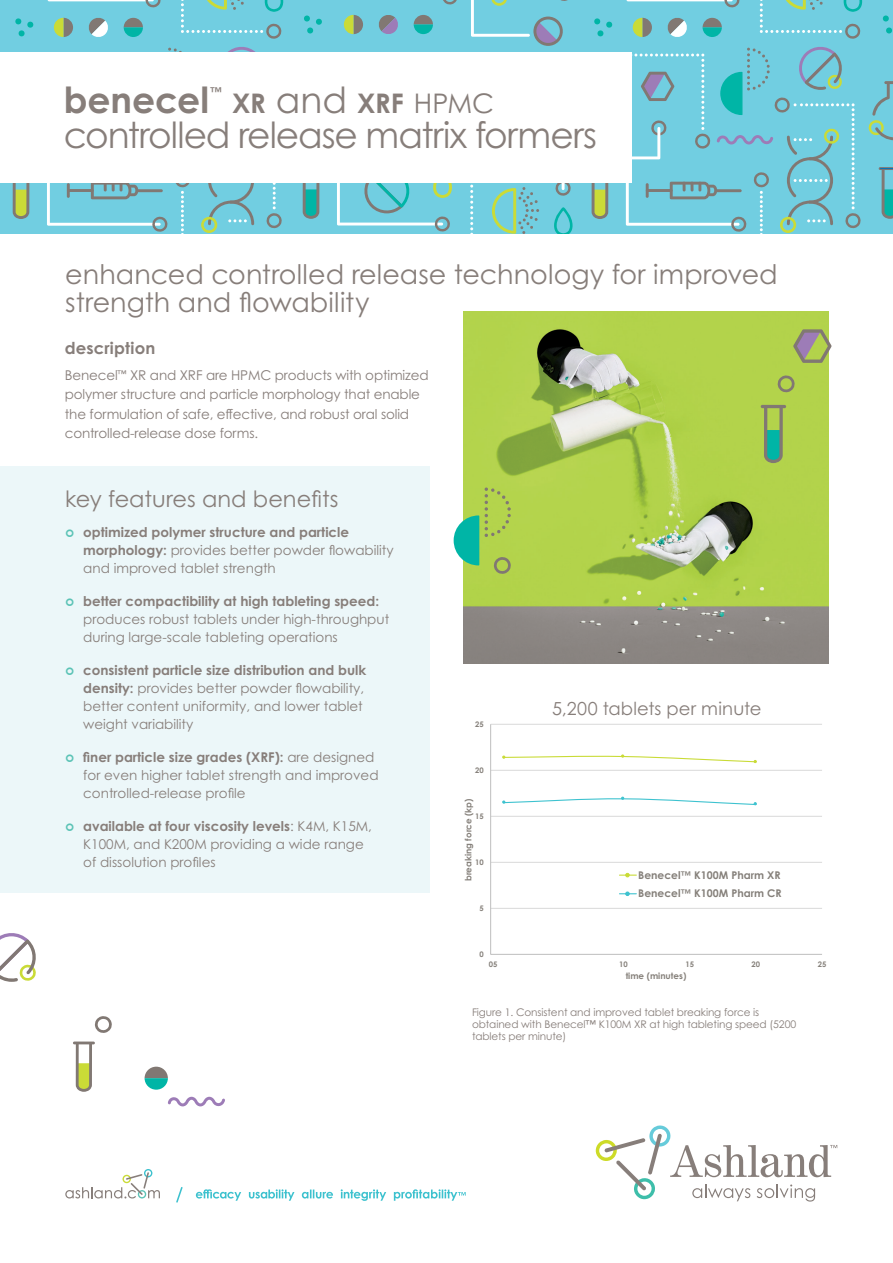
<style>
.page{position:relative;width:893px;height:1263px;background:#fff}
.page>*{position:absolute;margin:0;border:0;box-sizing:border-box;transform-origin:0 0}
.ASH_Title_Block_mm{font:36px "Century Gothic Pro";letter-spacing:-.025em;color:#877e7a}
.ASH_Title_Block_mm-2{font:700 36px "Century Gothic Pro";color:#877e7a}
.AHS_Brochure_Subtitl{font:27px/28.5px "Century Gothic Pro";color:#877e7a}
.ASH_Title_Block_mm-3{font:700 27px "Century Gothic Pro";color:#877e7a}
.ASH_Key_Features_Ben{font:22.5px "Century Gothic Pro";color:#877e7a}
.ASH_Figure_Table_Hea{font:18px "Century Gothic Pro";letter-spacing:.005em;color:#877e7a}
.ASH_Head_mm{font:700 16.5px "Century Gothic Pro";letter-spacing:.01em;color:#877e7a}
.ASH_Bullet_mm{font:13.5px/18px "Century Gothic Pro";color:#877e7a}
.ASH_Head_mm-2{font:13.5px/19.5px "Century Gothic Pro";letter-spacing:-.01em;color:#877e7a}
.ASH_Title_Block_mm-4{font:700 12.3px "Century Gothic Pro";color:#877e7a}
.t1{font:700 10.65px/18.6px "Century Gothic Pro";color:#85807a}
.ASH_Head_mm-3{font:10.5px/12px "Century Gothic Pro";letter-spacing:-.01em;color:#877e7a}
.t2{font:700 8.7px "Century Gothic Pro";color:#85807a}
.t3{font:700 7.65px "Century Gothic Pro";color:#85807a}
.s1{font-weight:400;font-size:36px}
.s2{font-weight:400}
.s3{font-weight:700}
</style>
<div class="page">
<svg style="left:0;top:0;width:893px;height:234px;background:#75c9d7"></svg>
<img style="left:463px;top:312px;width:365px;height:351px">
<hr style="left:491px;top:724px;width:331px;height:1px;background:#d9d9d9">
<hr style="left:491px;top:770px;width:331px;height:1px;background:#d9d9d9">
<hr style="left:491px;top:816px;width:331px;height:1px;background:#d9d9d9">
<hr style="left:491px;top:862px;width:331px;height:1px;background:#d9d9d9">
<hr style="left:491px;top:908px;width:331px;height:1px;background:#d9d9d9">
<hr style="left:490px;top:724px;width:1px;height:230px;background:#bfbfbf">
<hr style="left:491px;top:954px;width:331px;height:1px;background:#bfbfbf">
<svg style="left:502px;top:755px;width:255px;height:8px"></svg>
<svg style="left:502px;top:797px;width:255px;height:9px"></svg>
<svg style="left:619px;top:892px;width:17px;height:4px"></svg>
<svg style="left:619px;top:873px;width:17px;height:4px"></svg>
<div style="left:0;top:466px;width:430px;height:427px;background:#ecf7f9"></div>
<svg style="left:596px;top:1125px;width:241px;height:76px"></svg>
<svg style="left:65px;top:1169px;width:95px;height:29px"></svg>
<svg style="left:196px;top:1189px;width:270px;height:12px"></svg>
<svg style="left:176px;top:1187px;width:7px;height:16px"></svg>
<div style="left:0;top:52px;width:631px;height:131px;background:#fff"></div>
<svg style="left:764px;top:408px;width:19px;height:55px"></svg>
<hr style="left:761px;top:405px;width:25px;height:3px;background:#817873;border-radius:2px">
<svg style="left:454px;top:515px;width:25px;height:50px"></svg>
<svg style="left:485px;top:487px;width:26px;height:50px"></svg>
<svg style="left:777px;top:375px;width:18px;height:17px"></svg>
<svg style="left:494px;top:557px;width:17px;height:17px"></svg>
<svg style="left:793px;top:329px;width:39px;height:34px"></svg>
<svg style="left:0;top:933px;width:36px;height:49px"></svg>
<svg style="left:95px;top:1016px;width:17px;height:17px"></svg>
<svg style="left:76px;top:1044px;width:16px;height:48px"></svg>
<hr style="left:73px;top:1041px;width:22px;height:3px;background:#817873">
<svg style="left:145px;top:1067px;width:23px;height:23px"></svg>
<svg style="left:168px;top:1097px;width:57px;height:9px"></svg>
<p class="ASH_Title_Block_mm-2" style="left:64px;top:78px;width:147px">benecel</p>
<p class="ASH_Title_Block_mm-4" style="left:210px;top:84px;width:14px">™</p>
<p class="ASH_Title_Block_mm-3" style="left:232px;top:87px;width:263px">XR <span class="s1">and</span> XRF <span class="s2">HPMC</span></p>
<p class="ASH_Title_Block_mm" style="left:64px;top:113px;width:535px">controlled release matrix formers</p>
<p class="AHS_Brochure_Subtitl" style="left:65px;top:259px;width:714px">enhanced controlled release technology for improved strength and flowability</p>
<p class="ASH_Head_mm" style="left:65px;top:338px;width:92px">description</p>
<p class="ASH_Head_mm-2" style="left:65px;top:365px;width:365px">Benecel<sup>™</sup> XR and XRF are HPMC products with optimized polymer structure and particle morphology that enable the formulation of safe, effective, and robust oral solid controlled-release dose forms.</p>
<p class="ASH_Key_Features_Ben" style="left:65px;top:485px;width:275px">key features and benefits</p>
<p class="ASH_Bullet_mm" style="left:83px;top:523px;width:312px"><span class="s3">optimized polymer structure and particle morphology:</span> provides better powder flowability and improved tablet strength</p>
<p class="ASH_Bullet_mm" style="left:83px;top:592px;width:308px"><span class="s3">better compactibility at high tableting speed: </span>produces robust tablets under high-throughput during large-scale tableting operations</p>
<p class="ASH_Bullet_mm" style="left:83px;top:661px;width:284px"><span class="s3">consistent particle size distribution and bulk density:</span> provides better powder flowability, better content uniformity, and lower tablet weight variability</p>
<p class="ASH_Bullet_mm" style="left:83px;top:748px;width:297px"><span class="s3">finer particle size grades (XRF):</span> are designed for even higher tablet strength and improved controlled-release profile</p>
<p class="ASH_Bullet_mm" style="left:83px;top:817px;width:290px"><span class="s3">available at four viscosity levels</span>: K4M, K15M,<br>K100M, and K200M providing a wide range of dissolution profiles</p>
<p class="t3" style="left:475px;top:720px;width:10px">25</p>
<p class="t3" style="left:475px;top:766px;width:10px">20</p>
<p class="t2" style="left:463px;top:881px;width:84px;rotate:-90deg">breaking force (kp)</p>
<p class="t3" style="left:475px;top:812px;width:10px">15</p>
<p class="t3" style="left:475px;top:858px;width:10px">10</p>
<p class="t3" style="left:479px;top:904px;width:6px">5</p>
<p class="t3" style="left:479px;top:950px;width:6px">0</p>
<p class="ASH_Figure_Table_Hea" style="left:552px;top:698px;width:211px">5,200 tablets per minute</p>
<p class="t1" style="left:638px;top:865px;width:145px">Benecel™ K100M Pharm XR<br>Benecel™ K100M Pharm CR</p>
<p class="t3" style="left:489px;top:960px;width:10px">05</p>
<p class="t3" style="left:619px;top:960px;width:10px">10</p>
<p class="t3" style="left:685px;top:960px;width:10px">15</p>
<p class="t3" style="left:752px;top:960px;width:10px">20</p>
<p class="t3" style="left:818px;top:960px;width:10px">25</p>
<p class="t2" style="left:626px;top:971px;width:62px">time (minutes)</p>
<p class="ASH_Head_mm-3" style="left:472px;top:1006px;width:326px">Figure 1. Consistent and improved tablet breaking force is obtained with Benecel™ K100M XR at high tableting speed (5200 tablets per minute)</p>
</div>
